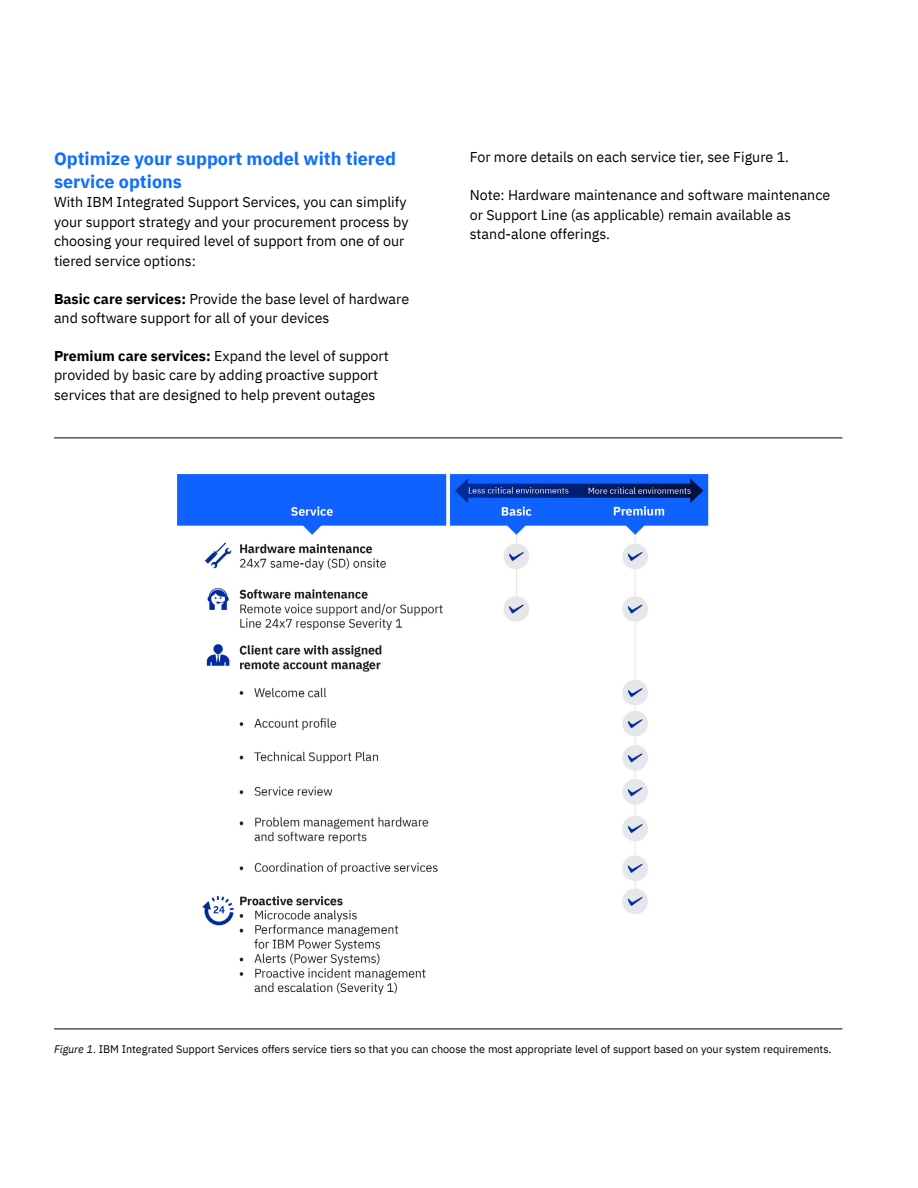
<style>
.page{position:relative;width:918px;height:1188px;background:#fff}
.page>*{position:absolute;margin:0;border:0;box-sizing:border-box;transform-origin:0 0}
.t1{font:700 18px/22.5px "IBM Plex Sans";color:#0f6fff}
.t2{font:14.25px/19.5px "IBM Plex Sans";color:#000}
.t3{font:10.95px "IBM Plex Sans";letter-spacing:-.005em;color:#000}
.s1{font-weight:700}
.s2{font-style:italic}
</style>
<div class="page">
<hr style="left:54px;top:438px;width:788px;height:1px;background:#000">
<hr style="left:54px;top:1029px;width:788px;height:1px;background:#000">
<img style="left:177px;top:475px;width:532px;height:520px">
<p class="t1" style="left:54px;top:146px;width:344px">Optimize your support model with tiered service options</p>
<p class="t2" style="left:54px;top:191px;width:356px">With IBM Integrated Support Services, you can simplify your support strategy and your procurement process by choosing your required level of support from one of our tiered service options:</p>
<p class="t2" style="left:54px;top:288px;width:357px"><span class="s1">Basic care services:</span> Provide the base level of hardware and software support for all of your devices</p>
<p class="t2" style="left:54px;top:345px;width:336px"><span class="s1">Premium care services:</span> Expand the level of support provided by basic care by adding proactive support services that are designed to help prevent outages</p>
<p class="t2" style="left:470px;top:146px;width:321px">For more details on each service tier, see Figure 1.</p>
<p class="t2" style="left:470px;top:184px;width:362px">Note: Hardware maintenance and software maintenance or Support Line (as applicable) remain available as stand-alone offerings.</p>
<p class="t3" style="left:54px;top:1040px;width:779px"><span class="s2">Figure 1</span>. IBM Integrated Support Services offers service tiers so that you can choose the most appropriate level of support based on your system requirements.</p>
</div>
